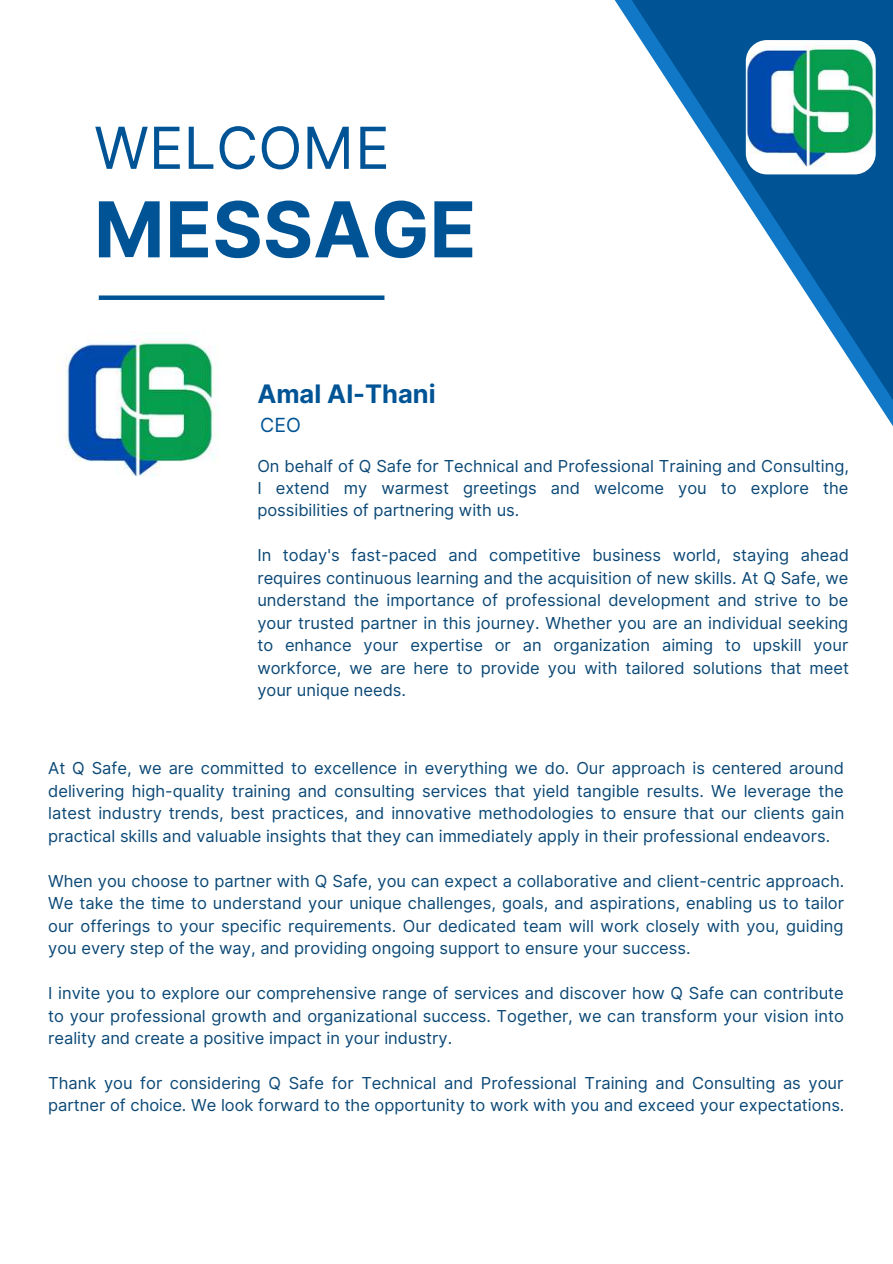
<style>
.page{position:relative;width:893px;height:1264px;background:#fff}
.page>*{position:absolute;margin:0;border:0;box-sizing:border-box;transform-origin:0 0}
.t1{font:700 76.95px "Inter";color:#005495}
.t2{font:57.9px "Inter";color:#005495}
.t3{font:700 25.5px "Inter";color:#005495}
.t4{font:19.5px "Inter";color:#005495}
.t5{font:16.5px/22.5px "Inter";color:#0b4876;text-align:justify}
</style>
<div class="page">
<div style="left:99px;top:295px;width:285px;height:5px;background:#005495"></div>
<svg style="left:614px;top:0;width:278px;height:425px"></svg>
<svg style="left:742px;top:37px;width:136px;height:140px"></svg>
<img style="left:58px;top:331px;width:161px;height:146px">
<h2 class="t2" style="left:94px;top:113px;width:297px">WELCOME</h2>
<h1 class="t1" style="left:94px;top:183px;width:384px">MESSAGE</h1>
<h3 class="t3" style="left:257px;top:379px;width:180px">Amal Al-Thani</h3>
<p class="t4" style="left:260px;top:413px;width:42px">CEO</p>
<p class="t5" style="left:257px;top:454px;width:593px">On behalf of Q Safe for Technical and Professional Training and Consulting, I extend my warmest greetings and welcome you to explore the possibilities of partnering with us.</p>
<p class="t5" style="left:257px;top:544px;width:593px">In today's fast-paced and competitive business world, staying ahead requires continuous learning and the acquisition of new skills. At Q Safe, we understand the importance of professional development and strive to be your trusted partner in this journey. Whether you are an individual seeking to enhance your expertise or an organization aiming to upskill your workforce, we are here to provide you with tailored solutions that meet your unique needs.</p>
<p class="t5" style="left:48px;top:756px;width:797px">At Q Safe, we are committed to excellence in everything we do. Our approach is centered around delivering high-quality training and consulting services that yield tangible results. We leverage the latest industry trends, best practices, and innovative methodologies to ensure that our clients gain practical skills and valuable insights that they can immediately apply in their professional endeavors.</p>
<p class="t5" style="left:48px;top:869px;width:797px">When you choose to partner with Q Safe, you can expect a collaborative and client-centric approach.<br>We take the time to understand your unique challenges, goals, and aspirations, enabling us to tailor our offerings to your specific requirements. Our dedicated team will work closely with you, guiding you every step of the way, and providing ongoing support to ensure your success.</p>
<p class="t5" style="left:48px;top:981px;width:797px">I invite you to explore our comprehensive range of services and discover how Q Safe can contribute to your professional growth and organizational success. Together, we can transform your vision into reality and create a positive impact in your industry.</p>
<p class="t5" style="left:48px;top:1071px;width:797px">Thank you for considering Q Safe for Technical and Professional Training and Consulting as your partner of choice. We look forward to the opportunity to work with you and exceed your expectations.</p>
</div>
